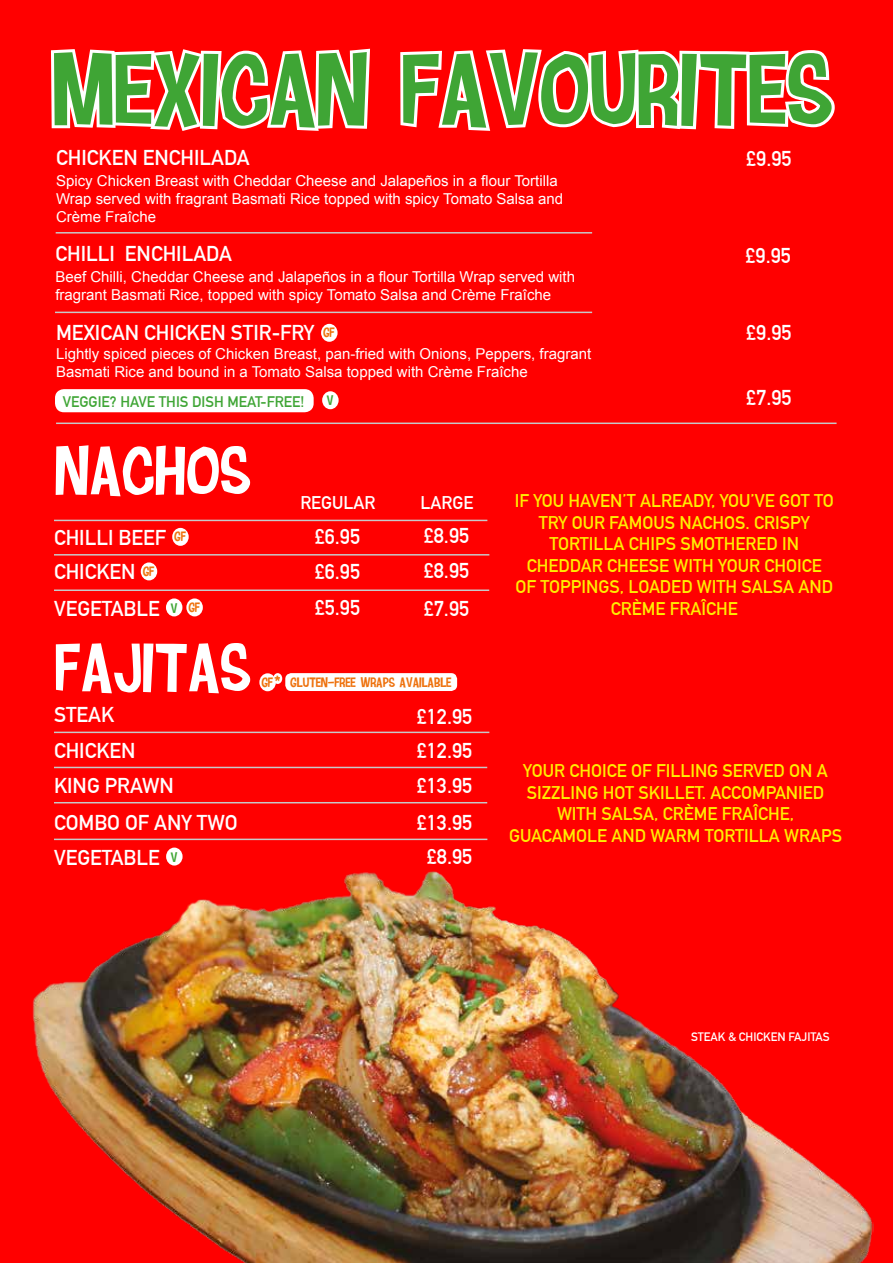
<style>
.page{position:relative;width:893px;height:1263px;background:#f00}
.page>*{position:absolute;margin:0;border:0;box-sizing:border-box;transform-origin:0 0}
.t1{font:133.5px "Cartonsix NC";color:#3fa535}
.t2{font:90px "Cartonsix NC";color:#fff}
.t3{font:700 21px/35.4px "DIN Alternate";color:#fff}
.t4{font:700 18px/21.6px "DIN Alternate";color:#ffed00;text-align:center}
.t5{font:18px "Cartonsix NC";color:#ee720e}
.t6{font:700 18px "DIN Alternate";color:#fff}
.t7{font:18px "Cartonsix NC";color:#3fa535}
.t8{font:15px/18px "Arial";color:#fff}
.t9{font:700 15px "DIN Alternate";color:#3fa535}
.t10{font:700 12px "DIN Alternate";color:#fff}
.s1{font-family:"Cartonsix NC";font-weight:400;font-size:18px}
.s2{color:#3fa535}
.s3{font-size:16.5px}
</style>
<div class="page">
<svg style="left:51px;top:48px;width:319px;height:83px"></svg>
<svg style="left:400px;top:49px;width:435px;height:82px"></svg>
<hr style="left:56px;top:232px;width:536px;height:2px;background:#c8c8c8">
<hr style="left:54px;top:839px;width:433px;height:1px;background:#c8c8c8">
<hr style="left:54px;top:554px;width:435px;height:1px;background:#c8c8c8">
<hr style="left:54px;top:589px;width:435px;height:2px;background:#c8c8c8">
<hr style="left:54px;top:520px;width:433px;height:1px;background:#c8c8c8">
<hr style="left:54px;top:767px;width:433px;height:1px;background:#c8c8c8">
<hr style="left:54px;top:802px;width:433px;height:1px;background:#c8c8c8">
<hr style="left:54px;top:732px;width:435px;height:1px;background:#c8c8c8">
<div style="left:172px;top:528px;width:17px;height:18px;background:#fff;border-radius:50%"></div>
<div style="left:141px;top:562px;width:16px;height:18px;background:#fff;border-radius:50%"></div>
<div style="left:186px;top:598px;width:17px;height:18px;background:#fff;border-radius:50%"></div>
<div style="left:166px;top:598px;width:16px;height:18px;background:#fff;border-radius:50%"></div>
<div style="left:166px;top:847px;width:17px;height:18px;background:#fff;border-radius:50%"></div>
<div style="left:322px;top:391px;width:17px;height:18px;background:#fff;border-radius:50%"></div>
<hr style="left:56px;top:423px;width:781px;height:1px;background:#c8c8c8">
<div style="left:55px;top:389px;width:259px;height:23px;background:#fff;border-radius:9px"></div>
<div style="left:321px;top:324px;width:17px;height:18px;background:#fff;border-radius:50%"></div>
<div style="left:273px;top:673px;width:9px;height:11px;background:#fff;border-radius:50%"></div>
<div style="left:259px;top:673px;width:17px;height:18px;background:#fff;border-radius:50%"></div>
<div style="left:285px;top:673px;width:172px;height:18px;background:#fff;border-radius:6px"></div>
<hr style="left:55px;top:312px;width:537px;height:1px;background:#c8c8c8">
<img style="left:32px;top:871px;width:842px;height:392px">
<h1 class="t1" style="left:54px;top:21px;width:782px">MEXICAN favouRiTes</h1>
<h3 class="t3" style="left:56px;top:138px;width:195px">CHICKEN ENCHILADA</h3>
<p class="t8" style="left:56px;top:172px;width:509px">Spicy Chicken Breast with Cheddar Cheese and Jalapeños in a flour Tortilla<br>Wrap served with fragrant Basmati Rice topped with spicy Tomato Salsa and<br>Crème Fraîche</p>
<h3 class="t3" style="left:746px;top:140px;width:47px">£9.95</h3>
<h3 class="t3" style="left:55px;top:235px;width:178px">CHILLI ENCHILADA</h3>
<h3 class="t3" style="left:745px;top:236px;width:47px">£9.95</h3>
<p class="t8" style="left:55px;top:267px;width:521px">Beef Chilli, Cheddar Cheese and Jalapeños in a flour Tortilla Wrap served with fragrant Basmati Rice, topped with spicy Tomato Salsa and Crème Fraîche</p>
<h3 class="t3" style="left:56px;top:314px;width:260px">MEXICAN CHICKEN STIR-FRY</h3>
<h3 class="t3" style="left:746px;top:314px;width:47px">£9.95</h3>
<p class="t5" style="left:323px;top:323px;width:13px">GF</p>
<p class="t8" style="left:56px;top:345px;width:537px">Lightly spiced pieces of Chicken Breast, pan-fried with Onions, Peppers, fragrant<br>Basmati Rice and bound in a Tomato Salsa topped with Crème Fraîche</p>
<p class="t9" style="left:63px;top:390px;width:273px">VEGGIE? HAVE THIS DISH MEAT-FREE! <span class="s1">V</span></p>
<h3 class="t3" style="left:746px;top:379px;width:47px">£7.95</h3>
<h2 class="t2" style="left:56px;top:424px;width:198px">nachos</h2>
<h3 class="t3" style="left:54px;top:518px;width:113px">CHILLI BEEF</h3>
<p class="t5" style="left:175px;top:527px;width:13px">GF</p>
<h3 class="t3" style="left:54px;top:551px;width:107px;line-height:37px">CHICKEN<br>VEGETABLE</h3>
<p class="t5" style="left:143px;top:562px;width:13px">GF</p>
<p class="t5" style="left:171px;top:598px;width:31px"><span class="s2">V</span> GF</p>
<h2 class="t2" style="left:56px;top:621px;width:198px">FAJITAS</h2>
<h3 class="t3" style="left:54px;top:696px;width:121px">STEAK<br>CHICKEN<br>KING PRAWN</h3>
<h3 class="t3" style="left:54px;top:803px;width:185px">COMBO OF ANY TWO</h3>
<h3 class="t3" style="left:54px;top:838px;width:107px">VEGETABLE</h3>
<p class="t7" style="left:171px;top:848px;width:8px">V</p>
<p class="t6" style="left:300px;top:489px;width:77px">REGULAR</p>
<p class="t6" style="left:421px;top:489px;width:54px">LARGE</p>
<h3 class="t3" style="left:315px;top:518px;width:47px">£6.95</h3>
<h3 class="t3" style="left:315px;top:553px;width:47px">£6.95</h3>
<h3 class="t3" style="left:315px;top:589px;width:47px">£5.95</h3>
<h3 class="t3" style="left:424px;top:516px;width:47px;line-height:34.8px">£8.95 £8.95</h3>
<h3 class="t3" style="left:424px;top:589px;width:47px">£7.95</h3>
<p class="t5" style="left:262px;top:673px;width:192px">GF<span class="s3">*</span> Gluten-FREE WRAPS AVAILABLE</p>
<h3 class="t3" style="left:417px;top:697px;width:57px;text-align:justify">£12.95 £12.95 £13.95 £13.95</h3>
<h3 class="t3" style="left:427px;top:838px;width:47px">£8.95</h3>
<p class="t4" style="left:515px;top:489px;width:321px">IF YOU HAVEN’T ALREADY, YOU’VE GOT TO<br>TRY OUR FAMOUS NACHOS. CRISPY<br>TORTILLA CHIPS SMOTHERED IN<br>CHEDDAR CHEESE WITH YOUR CHOICE<br>OF TOPPINGS, LOADED WITH SALSA AND<br>CRÈME FRAÎCHE</p>
<p class="t4" style="left:509px;top:759px;width:334px">YOUR CHOICE OF FILLING SERVED ON A<br>SIZZLING HOT SKILLET. ACCOMPANIED<br>WITH SALSA, CRÈME FRAÎCHE,<br>GUACAMOLE AND WARM TORTILLA WRAPS</p>
<p class="t10" style="left:691px;top:1027px;width:140px">STEAK &amp; CHICKEN FAJITAS</p>
</div>
